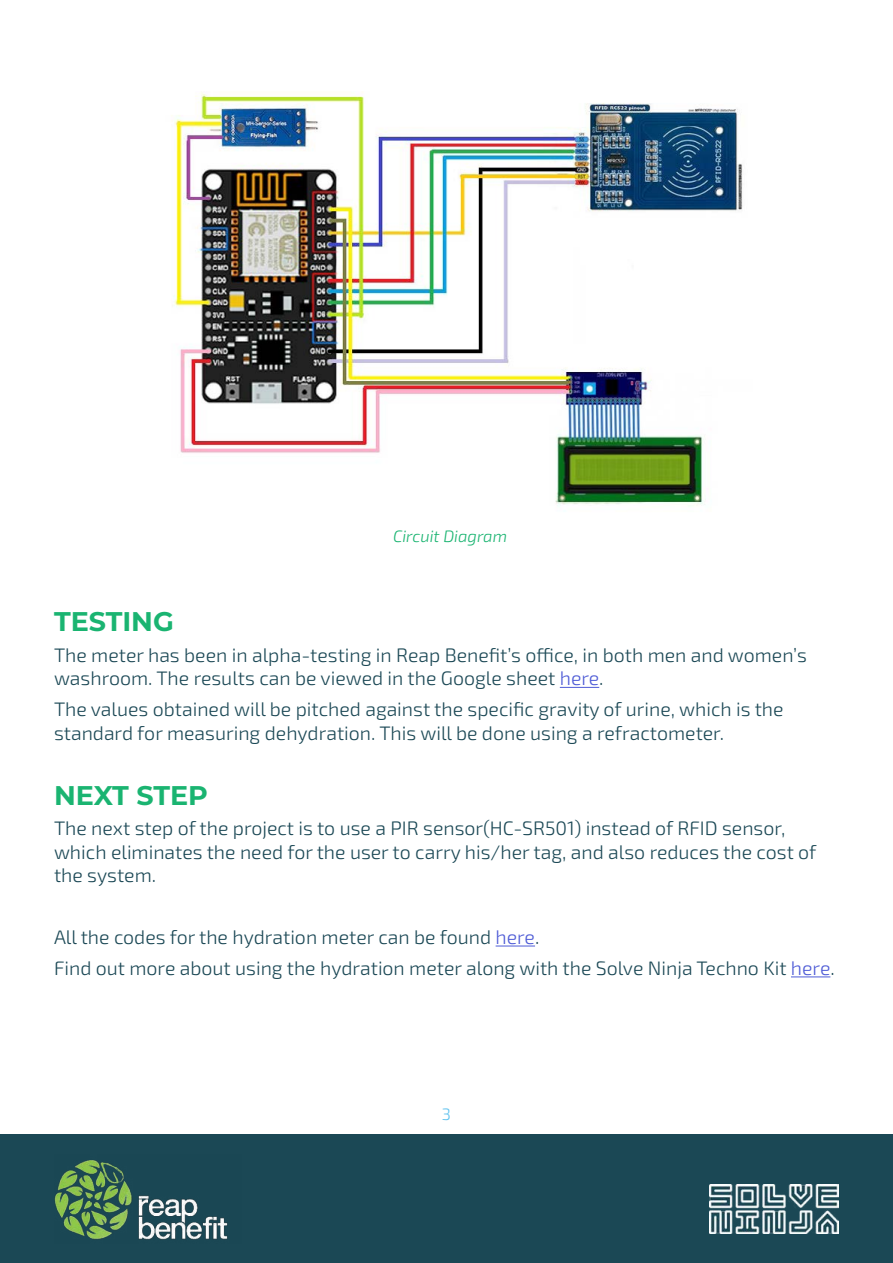
<style>
.page{position:relative;width:893px;height:1263px;background:#fff}
.page>*{position:absolute;margin:0;border:0;box-sizing:border-box;transform-origin:0 0}
.t1{font:700 27px "Montserrat";color:#1ab471}
.t2{font:300 19.5px/23.4px "Exo 2";color:#1b4855}
.t3{font:italic 300 16.5px "Exo 2";color:#1ab471}
.t4{font:300 16.5px "Exo 2";color:#5dc1ee}
.s1{color:#4f5cd6}
</style>
<div class="page">
<div style="left:0;top:1135px;width:893px;height:128px;background:#1b4855"></div>
<img style="left:54px;top:1160px;width:174px;height:80px">
<img style="left:710px;top:1185px;width:129px;height:48px">
<hr style="left:560px;top:687px;width:39px;height:1px;background:#4f5cd6">
<hr style="left:496px;top:945px;width:39px;height:1px;background:#4f5cd6">
<hr style="left:791px;top:976px;width:39px;height:1px;background:#4f5cd6">
<img style="left:171px;top:92px;width:572px;height:414px">
<p class="t3" style="left:393px;top:525px;width:116px">Circuit Diagram</p>
<h1 class="t1" style="left:54px;top:602px;width:121px">TESTING</h1>
<p class="t2" style="left:54px;top:643px;width:754px">The meter has been in alpha-testing in Reap Benefit’s office, in both men and women’s washroom. The results can be viewed in the Google sheet <span class="s1">here</span>.</p>
<p class="t2" style="left:54px;top:697px;width:731px">The values obtained will be pitched against the specific gravity of urine, which is the standard for measuring dehydration. This will be done using a refractometer.</p>
<h1 class="t1" style="left:54px;top:775px;width:156px">NEXT STEP</h1>
<p class="t2" style="left:54px;top:816px;width:764px">The next step of the project is to use a PIR sensor(HC-SR501) instead of RFID sensor, which eliminates the need for the user to carry his/her tag, and also reduces the cost of the system.</p>
<p class="t2" style="left:54px;top:921px;width:782px;line-height:30.9px">All the codes for the hydration meter can be found <span class="s1">here</span>.<br>Find out more about using the hydration meter along with the Solve Ninja Techno Kit <span class="s1">here</span>.</p>
<p class="t4" style="left:442px;top:1103px;width:11px">3</p>
</div>
